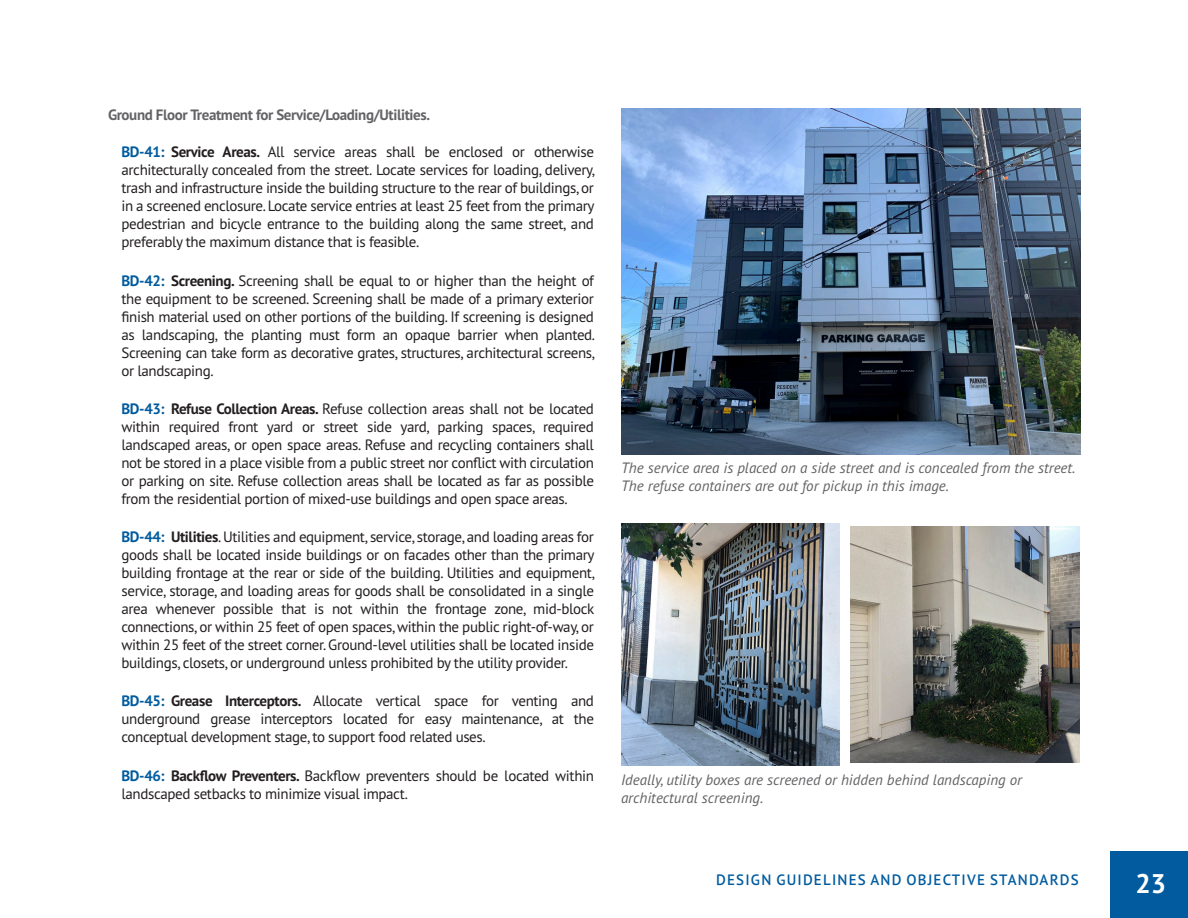
<style>
.page{position:relative;width:1188px;height:918px;background:#fff}
.page>*{position:absolute;margin:0;border:0;box-sizing:border-box;transform-origin:0 0}
.t1{font:700 27px "PT Sans Pro";color:#fff}
.t2{font:15px/18px "PT Sans Pro";letter-spacing:-.025em;color:#231f20;text-align:justify}
.Italic_Captions{font:italic 15px/18px "PT Sans Pro";color:#636366}
.Design_Guidelines_Bo{font:700 15px "PT Sans Pro";letter-spacing:-.025em;color:#636366}
.t3{font:600 15px "PT Sans Pro";letter-spacing:.08em;color:#015b9e}
.s1{font-weight:700;color:#015b9e}
.s2{font-weight:700}
</style>
<div class="page">
<div style="left:1110px;top:852px;width:78px;height:66px;background:#015b9e"></div>
<img style="left:621px;top:524px;width:219px;height:242px">
<img style="left:850px;top:526px;width:230px;height:237px">
<img style="left:622px;top:108px;width:459px;height:346px">
<p class="Design_Guidelines_Bo" style="left:108px;top:104px;width:324px">Ground Floor Treatment for Service/Loading/Utilities.</p>
<p class="t2" style="left:122px;top:143px;width:475px"><span class="s1">BD-41:</span> <span class="s2">Service Areas.</span> All service areas shall be enclosed or otherwise architecturally concealed from the street. Locate services for loading, delivery, trash and infrastructure inside the building structure to the rear of buildings, or in a screened enclosure. Locate service entries at least 25 feet from the primary pedestrian and bicycle entrance to the building along the same street, and preferably the maximum distance that is feasible.</p>
<p class="t2" style="left:122px;top:271px;width:475px"><span class="s1">BD-42:</span> <span class="s2">Screening.</span> Screening shall be equal to or higher than the height of the equipment to be screened. Screening shall be made of a primary exterior finish material used on other portions of the building. If screening is designed as landscaping, the planting must form an opaque barrier when planted.<br>Screening can take form as decorative grates, structures, architectural screens, or landscaping.</p>
<p class="t2" style="left:122px;top:399px;width:474px"><span class="s1">BD-43:</span> <span class="s2">Refuse Collection Areas.</span> Refuse collection areas shall not be located within required front yard or street side yard, parking spaces, required landscaped areas, or open space areas. Refuse and recycling containers shall not be stored in a place visible from a public street nor conflict with circulation or parking on site. Refuse collection areas shall be located as far as possible from the residential portion of mixed-use buildings and open space areas.</p>
<p class="t2" style="left:122px;top:527px;width:475px"><span class="s1">BD-44:</span> <span class="s2">Utilities</span>. Utilities and equipment, service, storage, and loading areas for goods shall be located inside buildings or on facades other than the primary building frontage at the rear or side of the building. Utilities and equipment, service, storage, and loading areas for goods shall be consolidated in a single area whenever possible that is not within the frontage zone, mid-block connections, or within 25 feet of open spaces, within the public right-of-way, or within 25 feet of the street corner. Ground-level utilities shall be located inside buildings, closets, or underground unless prohibited by the utility provider.</p>
<p class="t2" style="left:122px;top:692px;width:474px"><span class="s1">BD-45:</span> <span class="s2">Grease Interceptors.</span> Allocate vertical space for venting and underground grease interceptors located for easy maintenance, at the conceptual development stage, to support food related uses.</p>
<p class="t2" style="left:122px;top:766px;width:474px"><span class="s1">BD-46:</span> <span class="s2">Backflow Preventers.</span> Backflow preventers should be located within landscaped setbacks to minimize visual impact.</p>
<p class="Italic_Captions" style="left:621px;top:459px;width:456px">The service area is placed on a side street and is concealed from the street.<br>The refuse containers are out for pickup in this image.</p>
<p class="Italic_Captions" style="left:621px;top:771px;width:403px">Ideally, utility boxes are screened or hidden behind landscaping or architectural screening.</p>
<p class="t3" style="left:716px;top:870px;width:364px">DESIGN GUIDELINES AND OBJECTIVE STANDARDS</p>
<h1 class="t1" style="left:1136px;top:866px;width:32px">23</h1>
</div>
